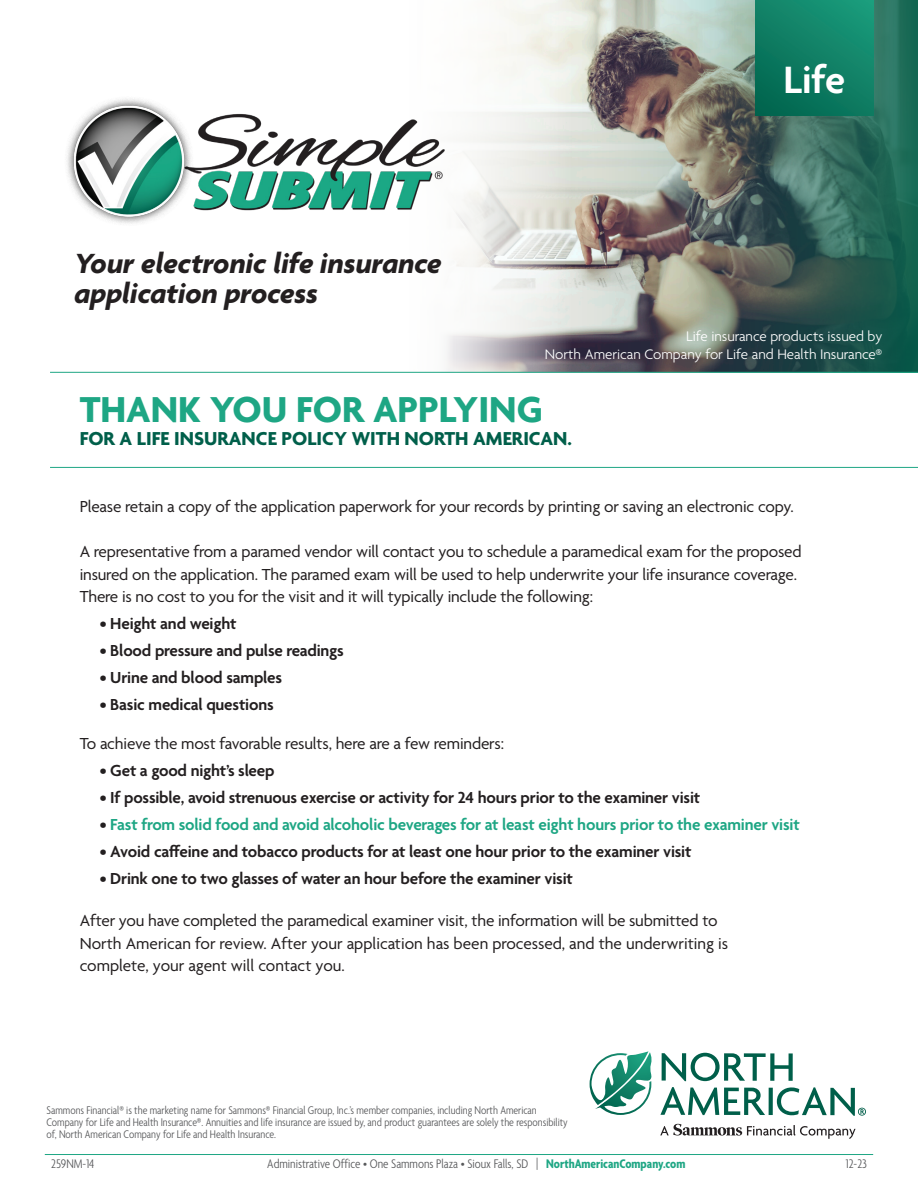
<style>
.page{position:relative;width:918px;height:1188px;background:#fff}
.page>*{position:absolute;margin:0;border:0;box-sizing:border-box;transform-origin:0 0}
.t1{font:600 41.25px "Agenda";color:#fff}
.t2{font:700 39px "Agenda";color:#1ea684}
.t3{font:italic 700 30px "Agenda";color:#231f20}
.t4{font:700 20.25px "Agenda";color:#005f4a}
.t5{font:17.25px/22.5px "Agenda";letter-spacing:-.01em;color:#231f20}
.t6{font:600 17.25px "Agenda";letter-spacing:-.01em;color:#231f20}
.t7{font:600 17.25px "Agenda";letter-spacing:-.01em;color:#1ea684}
.t8{font:300 15px "Agenda";color:#fff}
.t9{font:300 condensed 13.5px "Agenda";color:#57585a}
.t10{font:300 condensed 12px/12px "Agenda";color:#57585a}
.s1{color:#231f20}
.s2{font-weight:700;color:#1ea684}
</style>
<div class="page">
<hr style="left:45px;top:1154px;width:828px;height:1px;background:#1ea684">
<svg style="left:662px;top:1053px;width:131px;height:28px"></svg>
<svg style="left:660px;top:1087px;width:105px;height:28px"></svg>
<svg style="left:769px;top:1088px;width:4px;height:27px"></svg>
<svg style="left:590px;top:1051px;width:62px;height:64px"></svg>
<svg style="left:660px;top:1124px;width:196px;height:15px"></svg>
<svg style="left:777px;top:1087px;width:89px;height:29px"></svg>
<img style="left:225px;top:0;width:693px;height:372px">
<img style="left:67px;top:93px;width:421px;height:137px">
<div style="left:756px;top:0;width:117px;height:116px;background:linear-gradient(to bottom,#189173,#066e56)"></div>
<hr style="left:50px;top:372px;width:868px;height:1px;background:#1ea684">
<hr style="left:50px;top:467px;width:868px;height:1px;background:#1ea684">
<p class="t3" style="left:74px;top:248px;width:369px">Your electronic life insurance</p>
<p class="t3" style="left:74px;top:278px;width:245px">application process</p>
<h1 class="t1" style="left:783px;top:49px;width:63px">Life</h1>
<p class="t1" style="left:783px;top:57px;width:63px">Life</p>
<p class="t8" style="left:686px;top:328px;width:198px">Life insurance products issued by</p>
<p class="t8" style="left:545px;top:346px;width:339px">North American Company for Life and Health Insurance®</p>
<p class="t2" style="left:80px;top:389px;width:465px">THANK YOU FOR APPLYING</p>
<p class="t4" style="left:80px;top:427px;width:494px">FOR A LIFE INSURANCE POLICY WITH NORTH AMERICAN.</p>
<p class="t5" style="left:80px;top:497px;width:715px">Please retain a copy of the application paperwork for your records by printing or saving an electronic copy.</p>
<p class="t5" style="left:80px;top:542px;width:723px">A representative from a paramed vendor will contact you to schedule a paramedical exam for the proposed insured on the application. The paramed exam will be used to help underwrite your life insurance coverage.<br>There is no cost to you for the visit and it will typically include the following:</p>
<p class="t6" style="left:100px;top:615px;width:138px">• Height and weight</p>
<p class="t6" style="left:100px;top:642px;width:245px">• Blood pressure and pulse readings</p>
<p class="t6" style="left:100px;top:669px;width:184px">• Urine and blood samples</p>
<p class="t6" style="left:100px;top:696px;width:175px">• Basic medical questions</p>
<p class="t5" style="left:80px;top:734px;width:426px">To achieve the most favorable results, here are a few reminders:</p>
<p class="t6" style="left:100px;top:762px;width:176px">• Get a good night’s sleep</p>
<p class="t6" style="left:100px;top:789px;width:602px">• If possible, avoid strenuous exercise or activity for 24 hours prior to the examiner visit</p>
<p class="t7" style="left:100px;top:816px;width:701px"><span class="s1">•</span> Fast from solid food and avoid alcoholic beverages for at least eight hours prior to the examiner visit</p>
<p class="t6" style="left:100px;top:843px;width:593px">• Avoid caffeine and tobacco products for at least one hour prior to the examiner visit</p>
<p class="t6" style="left:100px;top:870px;width:474px">• Drink one to two glasses of water an hour before the examiner visit</p>
<p class="t5" style="left:80px;top:911px;width:650px">After you have completed the paramedical examiner visit, the information will be submitted to<br>North American for review. After your application has been processed, and the underwriting is complete, your agent will contact you.</p>
<p class="t10" style="left:46px;top:1105px;width:523px">Sammons Financial® is the marketing name for Sammons® Financial Group, Inc.’s member companies, including North American<br>Company for Life and Health Insurance®. Annuities and life insurance are issued by, and product guarantees are solely the responsibility of, North American Company for Life and Health Insurance.</p>
<p class="t9" style="left:51px;top:1157px;width:45px">259NM-14</p>
<p class="t9" style="left:267px;top:1157px;width:420px">Administrative Office • One Sammons Plaza • Sioux Falls, SD | <span class="s2">NorthAmericanCompany.com</span></p>
<p class="t9" style="left:846px;top:1157px;width:23px">12-23</p>
</div>
